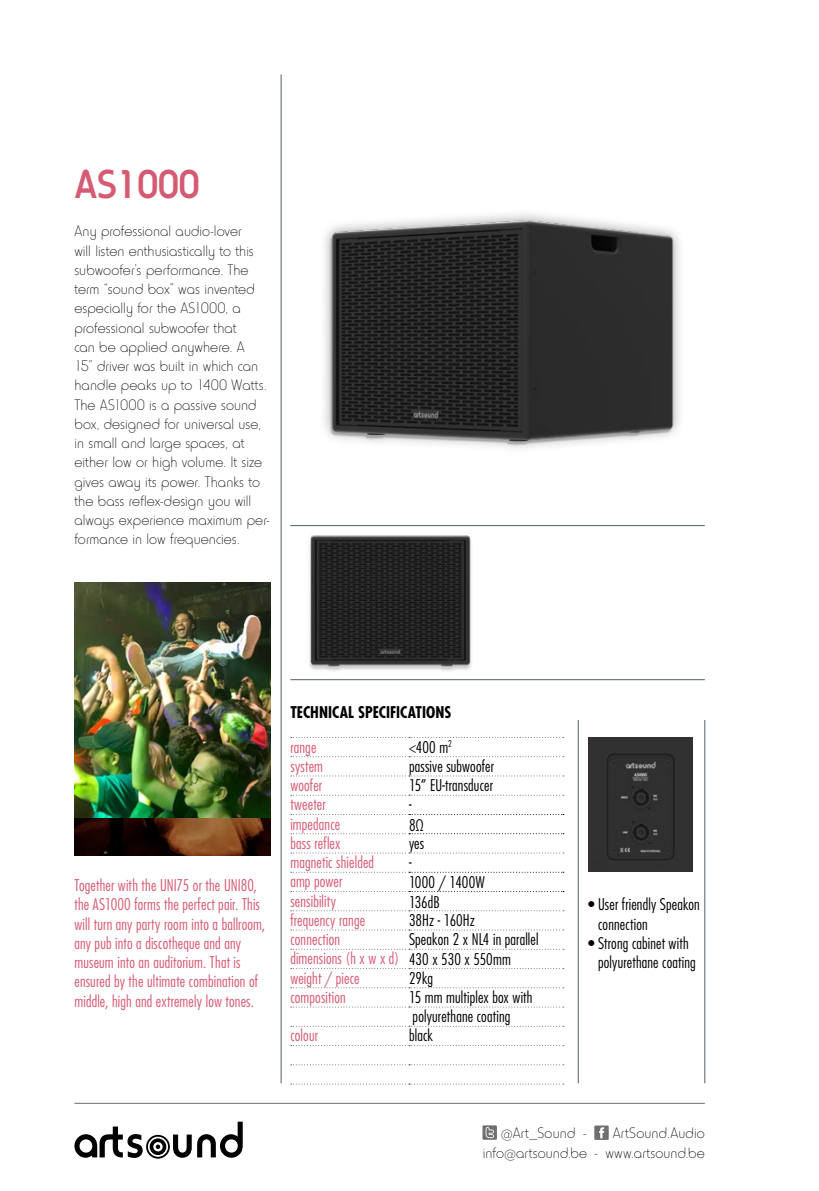
<style>
.page{position:relative;width:819px;height:1191px;background:#fff}
.page>*{position:absolute;margin:0;border:0;box-sizing:border-box;transform-origin:0 0}
.t1{font:500 42px "Horatio EF";color:#d55b74}
.t2{font:300 15.75px/19.2px "Horatio EF";color:#000;text-align:right}
.t3{font:300 condensed 15.75px/19.2px "Futura Std";letter-spacing:.01em;color:#d55b74}
.t4{font:300 condensed 15.75px/19.2px "Futura Std";letter-spacing:.01em;color:#000}
.t5{font:700 condensed 15.75px "Futura Std";letter-spacing:.005em;color:#000}
.s1{color:#d55b74}
</style>
<div class="page">
<img style="left:324px;top:213px;width:356px;height:236px">
<div style="left:588px;top:737px;width:105px;height:135px;background:#303030"></div>
<img style="left:280px;top:520px;width:207px;height:163px">
<hr style="left:281px;top:74px;width:1px;height:1009px;background:#525e68">
<hr style="left:290px;top:525px;width:414px;height:1px;background:#525e68">
<hr style="left:290px;top:679px;width:414px;height:1px;background:#525e68">
<hr style="left:577px;top:720px;width:1px;height:363px;background:#525e68">
<hr style="left:704px;top:720px;width:1px;height:363px;background:#525e68">
<hr style="left:74px;top:1103px;width:630px;height:1px;background:#6f6f6f">
<svg style="left:74px;top:1121px;width:169px;height:37px"></svg>
<div style="left:482px;top:1125px;width:15px;height:14px;background:#6f6f6f"></div>
<svg style="left:485px;top:1127px;width:9px;height:11px"></svg>
<div style="left:594px;top:1125px;width:14px;height:15px;background:#6f6f6f"></div>
<svg style="left:599px;top:1127px;width:5px;height:11px"></svg>
<svg style="left:291px;top:852px;width:273px;height:1px"></svg>
<svg style="left:291px;top:910px;width:273px;height:1px"></svg>
<svg style="left:291px;top:968px;width:273px;height:1px"></svg>
<svg style="left:291px;top:987px;width:273px;height:1px"></svg>
<svg style="left:291px;top:1006px;width:273px;height:1px"></svg>
<svg style="left:291px;top:814px;width:273px;height:1px"></svg>
<svg style="left:291px;top:833px;width:273px;height:1px"></svg>
<svg style="left:291px;top:872px;width:273px;height:1px"></svg>
<svg style="left:291px;top:891px;width:273px;height:1px"></svg>
<svg style="left:291px;top:929px;width:273px;height:1px"></svg>
<svg style="left:291px;top:1026px;width:273px;height:1px"></svg>
<svg style="left:291px;top:1045px;width:273px;height:1px"></svg>
<svg style="left:291px;top:1064px;width:273px;height:1px"></svg>
<svg style="left:291px;top:1083px;width:273px;height:1px"></svg>
<svg style="left:291px;top:756px;width:273px;height:1px"></svg>
<svg style="left:291px;top:775px;width:273px;height:1px"></svg>
<svg style="left:291px;top:794px;width:273px;height:1px"></svg>
<svg style="left:291px;top:948px;width:273px;height:1px"></svg>
<svg style="left:291px;top:737px;width:273px;height:1px"></svg>
<img style="left:74px;top:817px;width:196px;height:38px">
<img style="left:74px;top:583px;width:196px;height:234px">
<h1 class="t1" style="left:74px;top:160px;width:127px">AS1000</h1>
<p class="t2" style="left:74px;top:222px;width:197px;text-align:left">Any professional audio-lover<br>will listen enthusiastically to this subwoofer’s performance. The term “sound box” was invented especially for the AS1000, a professional subwoofer that<br>can be applied anywhere. A<br>15” driver was built in which can handle peaks up to 1400 Watts.<br>The AS1000 is a passive sound box, designed for universal use, in small and large spaces, at either low or high volume. It size gives away its power. Thanks to the bass reflex-design you will always experience maximum per&shy;formance in low frequencies.</p>
<p class="t3" style="left:74px;top:875px;width:192px">Together with the UNI75 or the UNI80, the AS1000 forms the perfect pair. This will turn any party room into a ballroom, any pub into a discotheque and any museum into an auditorium. That is ensured by the ultimate combination of middle, high and extremely low tones.</p>
<p class="t5" style="left:290px;top:702px;width:163px">TECHNICAL SPECIFICATIONS</p>
<p class="t3" style="left:290px;top:737px;width:28px">range</p>
<p class="t4" style="left:409px;top:737px;width:45px">&lt;400 m<sup>2</sup></p>
<p class="t3" style="left:290px;top:756px;width:34px">system</p>
<p class="t4" style="left:409px;top:756px;width:86px">passive subwoofer</p>
<p class="t3" style="left:290px;top:775px;width:33px">woofer</p>
<p class="t4" style="left:409px;top:775px;width:85px">15” EU-transducer</p>
<p class="t3" style="left:290px;top:795px;width:37px">tweeter</p>
<p class="t4" style="left:409px;top:795px;width:4px">-</p>
<p class="t3" style="left:290px;top:814px;width:51px">impedance</p>
<p class="t4" style="left:409px;top:815px;width:16px">8Ω</p>
<p class="t3" style="left:290px;top:833px;width:51px">bass reflex</p>
<p class="t4" style="left:409px;top:833px;width:17px">yes</p>
<p class="t3" style="left:290px;top:852px;width:85px">magnetic shielded</p>
<p class="t4" style="left:409px;top:852px;width:4px">-</p>
<p class="t3" style="left:290px;top:872px;width:53px">amp power</p>
<p class="t4" style="left:409px;top:873px;width:77px">1000 / 1400W</p>
<p class="t3" style="left:290px;top:891px;width:47px">sensibility</p>
<p class="t4" style="left:409px;top:892px;width:32px">136dB</p>
<p class="t3" style="left:290px;top:910px;width:76px">frequency range</p>
<p class="t4" style="left:409px;top:910px;width:68px">38Hz - 160Hz</p>
<p class="t3" style="left:290px;top:929px;width:51px">connection</p>
<p class="t4" style="left:290px;top:929px;width:250px;text-indent:119px">Speakon 2 x NL4 in parallel <span class="s1">dimensions (h x w x d)</span> 430 x 530 x 550mm <span class="s1">weight / piece</span></p>
<p class="t4" style="left:409px;top:968px;width:26px">29kg</p>
<p class="t3" style="left:290px;top:987px;width:57px">composition</p>
<p class="t4" style="left:409px;top:987px;width:125px">15 mm multiplex box with polyurethane coating</p>
<p class="t3" style="left:290px;top:1026px;width:29px">colour</p>
<p class="t4" style="left:409px;top:1026px;width:26px">black</p>
<p class="t4" style="left:598px;top:895px;width:103px;text-indent:-10px">• User friendly Speakon connection</p>
<p class="t4" style="left:598px;top:933px;width:99px;text-indent:-10px">• Strong cabinet with polyurethane coating</p>
<p class="t2" style="left:483px;top:1123px;width:223px;line-height:19.9px">ArtSound.Audio<br>info@artsound.be - www.artsound.be</p>
<p class="t2" style="left:501px;top:1123px;width:87px">@Art_Sound -</p>
</div>
